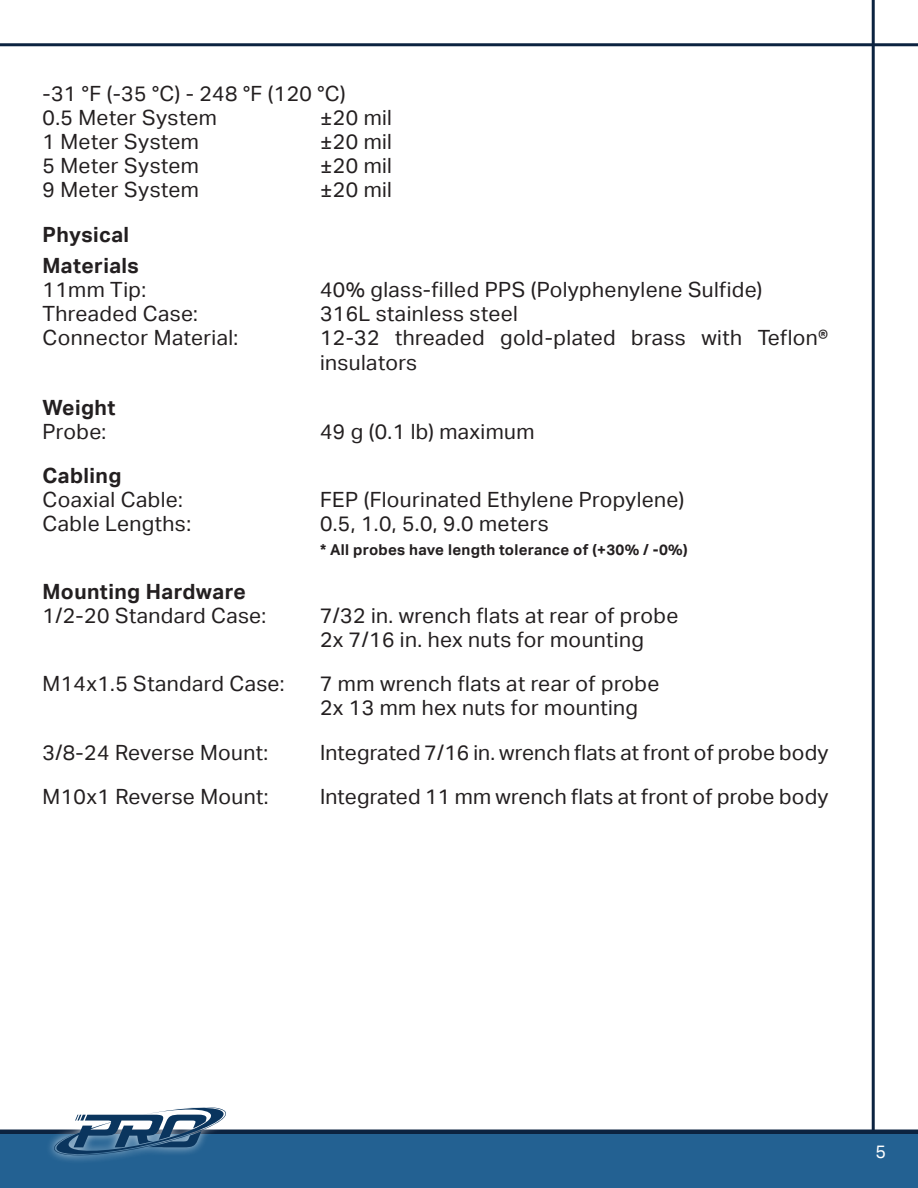
<style>
.page{position:relative;width:918px;height:1188px;background:#fff}
.page>*{position:absolute;margin:0;border:0;box-sizing:border-box;transform-origin:0 0}
.Body{font:21px/25.2px "Aktiv Grotesk";letter-spacing:.02em;color:#231f20}
.Subheading{font:700 21px "Aktiv Grotesk";letter-spacing:.02em;color:#231f20}
.Body-2{font:700 21px "Aktiv Grotesk";letter-spacing:.02em;color:#231f20}
.t1{font:18px "Aktiv Grotesk";color:#fff}
.t2{font:700 15px "Aktiv Grotesk";letter-spacing:.02em;color:#231f20}
</style>
<div class="page">
<hr style="left:872px;top:0;width:3px;height:1188px;background:#0c2340">
<div style="left:0;top:1134px;width:918px;height:54px;background:#236192"></div>
<hr style="left:0;top:1130px;width:918px;height:4px;background:#0c2340">
<div style="left:45px;top:1098px;width:190px;height:67px;background:#fff;opacity:.75"></div>
<svg style="left:54px;top:1107px;width:172px;height:48px"></svg>
<hr style="left:0;top:43px;width:918px;height:3px;background:#0c2340">
<p class="Body" style="left:43px;top:82px;width:305px">-31 °F (-35 °C) - 248 °F (120 °C)</p>
<p class="Body" style="left:43px;top:106px;width:176px">0.5 Meter System</p>
<p class="Body" style="left:320px;top:106px;width:74px">±20 mil</p>
<p class="Body" style="left:43px;top:130px;width:158px">1 Meter System</p>
<p class="Body" style="left:320px;top:130px;width:74px">±20 mil</p>
<p class="Body" style="left:43px;top:154px;width:158px">5 Meter System</p>
<p class="Body" style="left:320px;top:154px;width:74px">±20 mil</p>
<p class="Body" style="left:43px;top:178px;width:158px">9 Meter System</p>
<p class="Body" style="left:320px;top:178px;width:74px">±20 mil</p>
<p class="Subheading" style="left:43px;top:222px;width:88px">Physical</p>
<p class="Subheading" style="left:43px;top:254px;width:98px">Materials</p>
<p class="Body" style="left:43px;top:277px;width:105px">11mm Tip:</p>
<p class="Body" style="left:320px;top:277px;width:444px">40% glass-filled PPS (Polyphenylene Sulfide)</p>
<p class="Body" style="left:43px;top:301px;width:157px">Threaded Case:</p>
<p class="Body" style="left:320px;top:301px;width:199px">316L stainless steel</p>
<p class="Body" style="left:43px;top:325px;width:197px">Connector Material:</p>
<p class="Body" style="left:320px;top:325px;width:510px">12-32 threaded gold-plated brass with Teflon® insulators</p>
<p class="Body-2" style="left:43px;top:395px;width:74px">Weight</p>
<p class="Body" style="left:43px;top:419px;width:65px">Probe:</p>
<p class="Body" style="left:320px;top:419px;width:216px">49 g (0.1 lb) maximum</p>
<p class="Subheading" style="left:43px;top:463px;width:81px">Cabling</p>
<p class="Body" style="left:43px;top:487px;width:142px">Coaxial Cable:</p>
<p class="Body" style="left:320px;top:487px;width:366px">FEP (Flourinated Ethylene Propylene)</p>
<p class="Body" style="left:43px;top:511px;width:150px">Cable Lengths:</p>
<p class="Body" style="left:320px;top:511px;width:230px">0.5, 1.0, 5.0, 9.0 meters</p>
<p class="t2" style="left:320px;top:541px;width:369px">* All probes have length tolerance of (+30% / -0%)</p>
<p class="Subheading" style="left:43px;top:580px;width:205px">Mounting Hardware</p>
<p class="Body" style="left:43px;top:603px;width:225px">1/2-20 Standard Case:</p>
<p class="Body" style="left:320px;top:603px;width:360px">7/32 in. wrench flats at rear of probe</p>
<p class="Body" style="left:320px;top:627px;width:325px">2x 7/16 in. hex nuts for mounting</p>
<p class="Body" style="left:43px;top:671px;width:243px">M14x1.5 Standard Case:</p>
<p class="Body" style="left:320px;top:671px;width:341px">7 mm wrench flats at rear of probe</p>
<p class="Body" style="left:320px;top:695px;width:320px">2x 13 mm hex nuts for mounting</p>
<p class="Body" style="left:43px;top:740px;width:227px">3/8-24 Reverse Mount:</p>
<p class="Body" style="left:320px;top:740px;width:510px">Integrated 7/16 in. wrench flats at front of probe body</p>
<p class="Body" style="left:43px;top:784px;width:228px">M10x1 Reverse Mount:</p>
<p class="Body" style="left:320px;top:784px;width:510px">Integrated 11 mm wrench flats at front of probe body</p>
<p class="t1" style="left:875px;top:1142px;width:12px">5</p>
</div>
